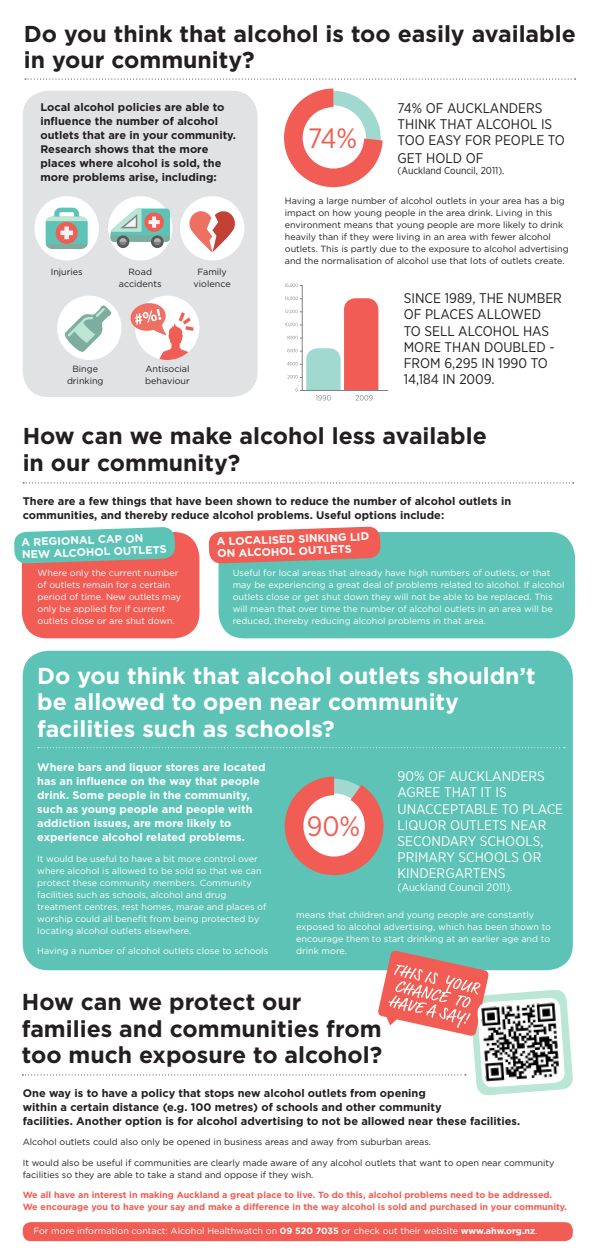
<style>
.page{position:relative;width:596px;height:1259px;background:#fff}
.page>*{position:absolute;margin:0;border:0;box-sizing:border-box;transform-origin:0 0}
.t1{font:28px "Gotham Narrow";color:#f15d54}
.Heading{font:700 23px/26.5px "Gotham";color:#231f20}
.Heading-2{font:700 23px/26.5px "Gotham";color:#fff}
.Stat_Info{font:14px/16.1px "Gotham Narrow";color:#231f20}
.Stat_Info-2{font:14px/16.1px "Gotham Narrow";color:#fff}
.Intro{font:700 11px/14px "Gotham";color:#231f20}
.Intro-2{font:700 11px/14px "Gotham";color:#fff}
.Body{font:700 11px/12px "Gotham";color:#fff}
.Stat_Info-3{font:11px "Gotham Narrow";color:#fff}
.Stat_Info-4{font:10px "Gotham Narrow";color:#231f20}
.Body-2{font:9px/12px "Gotham";color:#fff}
.Body-3{font:9px/12px "Gotham";color:#231f20}
.Body-4{font:700 9px/12px "Gotham";color:#f15d54}
.s1{font-weight:700}
</style>
<div class="page">
<div style="left:23px;top:651px;width:549px;height:319px;background:#5cc3b6;border-radius:26px"></div>
<svg style="left:23px;top:482px;width:550px;height:1px"></svg>
<svg style="left:38px;top:747px;width:526px;height:1px"></svg>
<div style="left:23px;top:91px;width:234px;height:306px;background:#e1e2e4;border-radius:26px"></div>
<svg style="left:25px;top:79px;width:550px;height:1px"></svg>
<div style="left:108px;top:196px;width:64px;height:64px;background:#fff;border-radius:50%"></div>
<svg style="left:117px;top:235px;width:12px;height:13px"></svg>
<div style="left:119px;top:238px;width:7px;height:7px;background:#808285;border-radius:50%"></div>
<svg style="left:151px;top:235px;width:12px;height:13px"></svg>
<div style="left:154px;top:238px;width:7px;height:7px;background:#808285;border-radius:50%"></div>
<svg style="left:110px;top:208px;width:60px;height:34px"></svg>
<div style="left:34px;top:196px;width:65px;height:64px;background:#fff;border-radius:50%"></div>
<svg style="left:46px;top:217px;width:42px;height:32px"></svg>
<svg style="left:46px;top:208px;width:41px;height:41px"></svg>
<div style="left:22px;top:532px;width:177px;height:106px;background:#f15d54;border-radius:26px"></div>
<div style="left:218px;top:532px;width:356px;height:106px;background:#5cc3b6;border-radius:26px"></div>
<div style="left:57px;top:296px;width:64px;height:64px;background:#fff;border-radius:50%"></div>
<svg style="left:63px;top:305px;width:49px;height:48px"></svg>
<div style="left:180px;top:196px;width:64px;height:64px;background:#fff;border-radius:50%"></div>
<svg style="left:189px;top:211px;width:47px;height:41px"></svg>
<div style="left:135px;top:296px;width:64px;height:64px;background:#fff;border-radius:50%"></div>
<svg style="left:130px;top:302px;width:63px;height:58px"></svg>
<svg style="left:22px;top:949px;width:551px;height:147px"></svg>
<img style="left:480px;top:1002px;width:81px;height:80px">
<svg style="left:14px;top:527px;width:161px;height:37px;background:#76bfb3"></svg>
<svg style="left:208px;top:526px;width:172px;height:38px"></svg>
<svg style="left:285px;top:283px;width:103px;height:117px"></svg>
<svg style="left:284px;top:88px;width:98px;height:99px"></svg>
<svg style="left:284px;top:776px;width:99px;height:99px"></svg>
<div style="left:23px;top:1222px;width:549px;height:19px;background:#f15d54;border-radius:8px"></div>
<p class="Heading" style="left:24px;top:20px;width:553px">Do you think that alcohol is too easily available in your community?</p>
<p class="Stat_Info" style="left:397px;top:100px;width:169px;line-height:16.5px">74% OF AUCKLANDERS<br>THINK THAT ALCOHOL IS<br>TOO EASY FOR PEOPLE TO<br>GET HOLD OF</p>
<p class="Stat_Info-4" style="left:397px;top:164px;width:108px">(Auckland Council, 2011).</p>
<p class="Intro" style="left:40px;top:100px;width:197px">Local alcohol policies are able to influence the number of alcohol outlets that are in your community.<br>Research shows that the more places where alcohol is sold, the more problems arise, including:</p>
<p class="t1" style="left:308px;top:120px;width:50px">74%</p>
<p class="Body-3" style="left:119px;top:265px;width:44px;text-align:center">Road accidents</p>
<p class="Body-3" style="left:51px;top:265px;width:33px">Injuries</p>
<p class="Body-3" style="left:193px;top:265px;width:39px;text-align:center">Family violence</p>
<p class="Body-3" style="left:67px;top:362px;width:38px;text-align:center">Binge drinking</p>
<p class="Body-3" style="left:145px;top:362px;width:46px">Antisocial behaviour</p>
<p class="Body-3" style="left:285px;top:194px;width:285px">Having a large number of alcohol outlets in your area has a big impact on how young people in the area drink. Living in this environment means that young people are more likely to drink heavily than if they were living in an area with fewer alcohol outlets. This is partly due to the exposure to alcohol advertising and the normalisation of alcohol use that lots of outlets create.</p>
<p class="Stat_Info" style="left:403px;top:290px;width:160px">SINCE 1989, THE NUMBER<br>OF PLACES ALLOWED<br>TO SELL ALCOHOL HAS<br>MORE THAN DOUBLED -<br>FROM 6,295 IN 1990 TO<br>14,184 IN 2009.</p>
<p class="Heading" style="left:23px;top:422px;width:465px">How can we make alcohol less available in our community?</p>
<p class="Intro" style="left:23px;top:493px;width:489px">There are a few things that have been shown to reduce the number of alcohol outlets in communities, and thereby reduce alcohol problems. Useful options include:</p>
<p class="Body" style="left:21px;top:536px;width:146px;rotate:-2deg">A REGIONAL CAP ON<br>NEW ALCOHOL OUTLETS</p>
<p class="Body" style="left:216px;top:535px;width:154px;rotate:-2deg">A LOCALISED SINKING LID<br>ON ALCOHOL OUTLETS</p>
<p class="Body-2" style="left:38px;top:567px;width:145px">Where only the current number of outlets remain for a certain period of time. New outlets may only be applied for if current outlets close or are shut down.</p>
<p class="Body-2" style="left:232px;top:567px;width:333px">Useful for local areas that already have high numbers of outlets, or that may be experiencing a great deal of problems related to alcohol. If alcohol outlets close or get shut down they will not be able to be replaced. This will mean that over time the number of alcohol outlets in an area will be reduced, thereby reducing alcohol problems in that area.</p>
<p class="Heading-2" style="left:37px;top:662px;width:499px">Do you think that alcohol outlets shouldn’t be allowed to open near community facilities such as schools?</p>
<p class="Stat_Info-2" style="left:397px;top:768px;width:167px">90% OF AUCKLANDERS<br>AGREE THAT IT IS<br>UNACCEPTABLE TO PLACE<br>LIQUOR OUTLETS NEAR<br>SECONDARY SCHOOLS,<br>PRIMARY SCHOOLS OR<br>KINDERGARTENS</p>
<p class="Stat_Info-3" style="left:397px;top:880px;width:116px">(Auckland Council 2011).</p>
<p class="Intro-2" style="left:37px;top:760px;width:230px">Where bars and liquor stores are located has an influence on the way that people drink. Some people in the community, such as young people and people with addiction issues, are more likely to experience alcohol related problems.</p>
<p class="Body-2" style="left:37px;top:852px;width:230px">It would be useful to have a bit more control over where alcohol is allowed to be sold so that we can protect these community members. Community facilities such as schools, alcohol and drug treatment centres, rest homes, marae and places of worship could all benefit from being protected by locating alcohol outlets elsewhere.</p>
<p class="Body-2" style="left:37px;top:945px;width:232px">Having a number of alcohol outlets close to schools</p>
<p class="t1" style="left:306px;top:808px;width:55px">90%</p>
<p class="Body-2" style="left:296px;top:908px;width:256px">means that children and young people are constantly exposed to alcohol advertising, which has been shown to encourage them to start drinking at an earlier age and to drink more.</p>
<p class="Heading" style="left:22px;top:988px;width:362px">How can we protect our families and communities from too much exposure to alcohol?</p>
<p class="Intro" style="left:23px;top:1085px;width:498px">One way is to have a policy that stops new alcohol outlets from opening<br>within a certain distance (e.g. 100 metres) of schools and other community<br>facilities. Another option is for alcohol advertising to not be allowed near these facilities.</p>
<p class="Body-3" style="left:23px;top:1136px;width:409px">Alcohol outlets could also only be opened in business areas and away from suburban areas.</p>
<p class="Body-3" style="left:23px;top:1156px;width:533px">It would also be useful if communities are clearly made aware of any alcohol outlets that want to open near community facilities so they are able to take a stand and oppose if they wish.</p>
<p class="Body-4" style="left:23px;top:1189px;width:545px">We all have an interest in making Auckland a great place to live. To do this, alcohol problems need to be addressed.<br>We encourage you to have your say and make a difference in the way alcohol is sold and purchased in your community.</p>
<p class="Body-2" style="left:33px;top:1224px;width:505px">For more information contact: Alcohol Healthwatch on <span class="s1">09 520 7035</span> or check out their website <span class="s1">www.ahw.org.nz</span>.</p>
</div>
